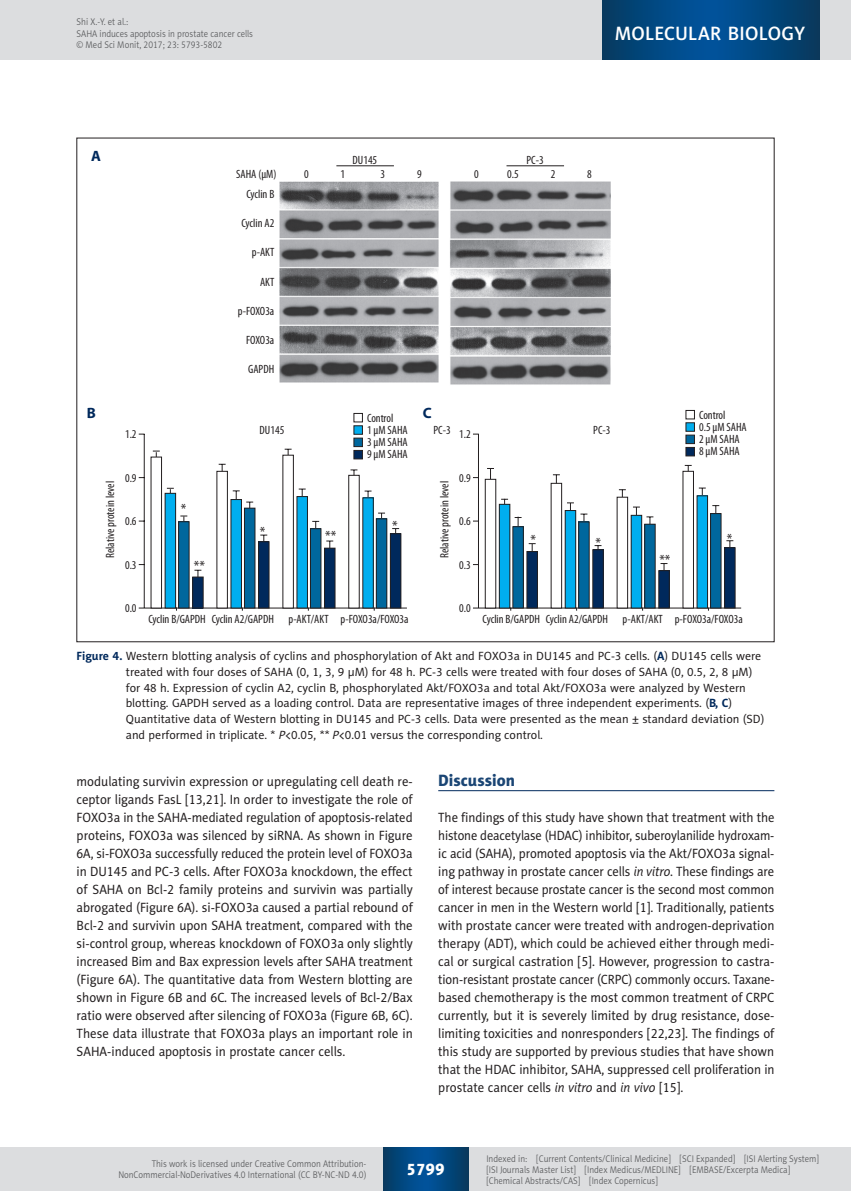
<style>
.page{position:relative;width:851px;height:1191px;background:#fff}
.page>*{position:absolute;margin:0;border:0;box-sizing:border-box;transform-origin:0 0}
.t1{font:19.5px "Naomi Sans EFN Medium";letter-spacing:.015em;color:#fff}
.MSM_Headline_1{font:16.5px "Naomi Sans EFN Heavy";color:#1a4574}
.t2{font:16.5px "Naomi Sans EFN Heavy";color:#fff}
.t3{font:condensed 15px "Myriad Pro";color:#231f20}
.t4{font:700 15px "Myriad Pro";color:#00295c}
.MSM_Body{font:13.5px/18px "Naomi Sans EFN";color:#231f20;text-align:justify;scale:.94 1}
.MSM_Body-2{font:13.5px/18px "Naomi Sans EFN";color:#231f20;text-align:justify;scale:.95 1}
.MSM_Rycina_tytul{font:12px/15.8px "Naomi Sans EFN";color:#231f20}
.t5{font:condensed 12px/12px "Myriad Pro";color:#231f20}
.t6{font:9.75px/11.2px "Naomi Sans EFN Light";color:#57585a;scale:.9 1}
.s1{font-weight:700;color:#00295c}
.s2{font-style:italic}
</style>
<div class="page">
<hr style="left:438px;top:790px;width:336px;height:1px;background:#00295c">
<img style="left:280px;top:181px;width:158px;height:201px">
<img style="left:450px;top:181px;width:160px;height:204px">
<hr style="left:336px;top:165px;width:58px;height:1px;background:#231f20">
<hr style="left:506px;top:165px;width:58px;height:1px;background:#231f20">
<div style="left:353px;top:438px;width:10px;height:9px;background:#00679d;border:1px solid #231f20"></div>
<div style="left:353px;top:425px;width:10px;height:9px;background:#00aeef;border:1px solid #231f20"></div>
<div style="left:353px;top:413px;width:10px;height:9px;background:#fff;border:1px solid #231f20"></div>
<div style="left:685px;top:447px;width:9px;height:9px;background:#00295c;border:1px solid #231f20"></div>
<div style="left:685px;top:435px;width:9px;height:9px;background:#00679d;border:1px solid #231f20"></div>
<svg style="left:685px;top:422px;width:9px;height:9px"></svg>
<div style="left:685px;top:410px;width:9px;height:9px;background:#fff;border:1px solid #231f20"></div>
<hr style="left:144px;top:434px;width:1px;height:173px;background:#231f20">
<hr style="left:139px;top:607px;width:268px;height:1px;background:#231f20">
<svg style="left:139px;top:450px;width:131px;height:161px"></svg>
<div style="left:216px;top:471px;width:12px;height:137px;background:#fff;border:1px solid #231f20"></div>
<svg style="left:282px;top:448px;width:119px;height:163px"></svg>
<div style="left:348px;top:475px;width:11px;height:133px;background:#fff;border:1px solid #231f20"></div>
<hr style="left:478px;top:434px;width:1px;height:173px;background:#231f20">
<hr style="left:473px;top:607px;width:268px;height:1px;background:#231f20">
<svg style="left:473px;top:468px;width:131px;height:143px"></svg>
<div style="left:550px;top:483px;width:12px;height:125px;background:#fff;border:1px solid #231f20"></div>
<svg style="left:616px;top:465px;width:119px;height:146px"></svg>
<div style="left:682px;top:471px;width:11px;height:137px;background:#fff"></div>
<div style="left:0;top:1148px;width:850px;height:43px;background:#dcdddf"></div>
<svg style="left:383px;top:1147px;width:85px;height:43px;background:#02477e"></svg>
<div style="left:0;top:0;width:850px;height:60px;background:#dcdddf"></div>
<svg style="left:602px;top:0;width:217px;height:60px;background:#02477e"></svg>
<p class="t6" style="left:77px;top:16px;width:197px">Shi X.-Y. et al.:<br>SAHA induces apoptosis in prostate cancer cells © Med Sci Monit, 2017; 23: 5793-5802</p>
<h1 class="t1" style="left:614px;top:22px;width:192px">MOLECULAR BIOLOGY</h1>
<p class="t4" style="left:91px;top:147px;width:11px">A</p>
<p class="t5" style="left:352px;top:154px;width:26px">DU145</p>
<p class="t5" style="left:236px;top:169px;width:42px">SAHA (μM)</p>
<p class="t5" style="left:304px;top:169px;width:6px">0</p>
<p class="t5" style="left:246px;top:188px;width:29px">Cyclin B</p>
<p class="t5" style="left:241px;top:217px;width:34px">Cyclin A2</p>
<p class="t5" style="left:252px;top:247px;width:24px">p-AKT</p>
<p class="t5" style="left:260px;top:276px;width:16px">AKT</p>
<p class="t5" style="left:238px;top:305px;width:38px">p-FOXO3a</p>
<p class="t5" style="left:246px;top:334px;width:30px">FOXO3a</p>
<p class="t5" style="left:248px;top:364px;width:28px">GAPDH</p>
<p class="t5" style="left:340px;top:169px;width:6px">1</p>
<p class="t5" style="left:380px;top:169px;width:6px">3</p>
<p class="t5" style="left:417px;top:169px;width:6px">9</p>
<p class="t5" style="left:526px;top:154px;width:19px">PC-3</p>
<p class="t5" style="left:474px;top:169px;width:6px">0</p>
<p class="t5" style="left:507px;top:169px;width:13px">0.5</p>
<p class="t5" style="left:550px;top:169px;width:6px">2</p>
<p class="t5" style="left:587px;top:169px;width:6px">8</p>
<p class="t4" style="left:87px;top:403px;width:11px">B</p>
<p class="t4" style="left:423px;top:403px;width:10px">C</p>
<p class="t5" style="left:367px;top:412px;width:42px">Control<br>1 μM SAHA<br>3 μM SAHA<br>9 μM SAHA</p>
<p class="t5" style="left:699px;top:409px;width:49px">Control<br>0.5 μM SAHA<br>2 μM SAHA<br>8 μM SAHA</p>
<p class="t5" style="left:259px;top:424px;width:26px">DU145</p>
<p class="t5" style="left:433px;top:424px;width:19px">PC-3</p>
<p class="t5" style="left:593px;top:424px;width:19px">PC-3</p>
<p class="t5" style="left:125px;top:428px;width:13px">1.2</p>
<p class="t5" style="left:125px;top:472px;width:13px">0.9</p>
<p class="t5" style="left:125px;top:515px;width:13px">0.6</p>
<p class="t5" style="left:125px;top:559px;width:13px">0.3</p>
<p class="t5" style="left:125px;top:602px;width:13px">0.0</p>
<p class="t5" style="left:459px;top:428px;width:13px">1.2</p>
<p class="t5" style="left:459px;top:472px;width:13px">0.9</p>
<p class="t5" style="left:459px;top:515px;width:13px">0.6</p>
<p class="t5" style="left:459px;top:559px;width:13px">0.3</p>
<p class="t5" style="left:459px;top:602px;width:13px">0.0</p>
<p class="t5" style="left:104px;top:558px;width:79px;rotate:-90deg">Relative protein level</p>
<p class="t5" style="left:438px;top:558px;width:79px;rotate:-90deg">Relative protein level</p>
<p class="t3" style="left:181px;top:500px;width:7px">*</p>
<p class="t3" style="left:392px;top:518px;width:7px">*</p>
<p class="t3" style="left:260px;top:524px;width:7px">*</p>
<p class="t3" style="left:325px;top:528px;width:13px">**</p>
<p class="t3" style="left:726px;top:531px;width:7px">*</p>
<p class="t3" style="left:530px;top:531px;width:7px">*</p>
<p class="t3" style="left:595px;top:535px;width:7px">*</p>
<p class="t3" style="left:659px;top:552px;width:13px">**</p>
<p class="t3" style="left:194px;top:557px;width:13px">**</p>
<p class="t5" style="left:148px;top:613px;width:127px">Cyclin B/GAPDH Cyclin A2/GAPDH</p>
<p class="t5" style="left:340px;top:613px;width:70px">p-FOXO3a/FOXO3a</p>
<p class="t5" style="left:288px;top:613px;width:42px">p-AKT/AKT</p>
<p class="t5" style="left:482px;top:613px;width:127px">Cyclin B/GAPDH Cyclin A2/GAPDH</p>
<p class="t5" style="left:674px;top:613px;width:70px">p-FOXO3a/FOXO3a</p>
<p class="t5" style="left:622px;top:613px;width:42px">p-AKT/AKT</p>
<p class="MSM_Rycina_tytul" style="left:126px;top:648px;width:640px;text-indent:-49px"><span class="s1">Figure 4.</span> Western blotting analysis of cyclins and phosphorylation of Akt and FOXO3a in DU145 and PC-3 cells. (<span class="s1">A</span>) DU145 cells were treated with four doses of SAHA (0, 1, 3, 9 μM) for 48 h. PC-3 cells were treated with four doses of SAHA (0, 0.5, 2, 8 μM) for 48 h. Expression of cyclin A2, cyclin B, phosphorylated Akt/FOXO3a and total Akt/FOXO3a were analyzed by Western blotting. GAPDH served as a loading control. Data are representative images of three independent experiments. (<span class="s1">B, C</span>)<br>Quantitative data of Western blotting in DU145 and PC-3 cells. Data were presented as the mean ± standard deviation (SD) and performed in triplicate. * <span class="s2">P</span>&lt;0.05, ** <span class="s2">P</span>&lt;0.01 versus the corresponding control.</p>
<p class="MSM_Body-2" style="left:77px;top:772px;width:355px">modulating survivin expression or upregulating cell death re&shy;ceptor ligands FasL [13,21]. In order to investigate the role of FOXO3a in the SAHA-mediated regulation of apoptosis-related proteins, FOXO3a was silenced by siRNA. As shown in Figure 6A, si-FOXO3a successfully reduced the protein level of FOXO3a in DU145 and PC-3 cells. After FOXO3a knockdown, the effect of SAHA on Bcl-2 family proteins and survivin was partially abrogated (Figure 6A). si-FOXO3a caused a partial rebound of Bcl-2 and survivin upon SAHA treatment, compared with the si-control group, whereas knockdown of FOXO3a only slightly increased Bim and Bax expression levels after SAHA treatment (Figure 6A). The quantitative data from Western blotting are shown in Figure 6B and 6C. The increased levels of Bcl-2/Bax ratio were observed after silencing of FOXO3a (Figure 6B, 6C).<br>These data illustrate that FOXO3a plays an important role in SAHA-induced apoptosis in prostate cancer cells.</p>
<p class="MSM_Headline_1" style="left:438px;top:770px;width:78px">Discussion</p>
<p class="MSM_Body" style="left:438px;top:808px;width:359px">The findings of this study have shown that treatment with the histone deacetylase (HDAC) inhibitor, suberoylanilide hydroxam&shy;ic acid (SAHA), promoted apoptosis via the Akt/FOXO3a signal&shy;ing pathway in prostate cancer cells <span class="s2">in vitro</span>. These findings are of interest because prostate cancer is the second most common cancer in men in the Western world [1]. Traditionally, patients with prostate cancer were treated with androgen-deprivation therapy (ADT), which could be achieved either through medi&shy;cal or surgical castration [5]. However, progression to castra&shy;tion-resistant prostate cancer (CRPC) commonly occurs. Taxane&shy;based chemotherapy is the most common treatment of CRPC currently, but it is severely limited by drug resistance, dose&shy;limiting toxicities and nonresponders [22,23]. The findings of this study are supported by previous studies that have shown that the HDAC inhibitor, SAHA, suppressed cell proliferation in prostate cancer cells <span class="s2">in vitro</span> and <span class="s2">in vivo</span> [15].</p>
<p class="t6" style="left:118px;top:1158px;width:277px;text-align:right">This work is licensed under Creative Common Attribution-<br>NonCommercial-NoDerivatives 4.0 International (CC BY-NC-ND 4.0)</p>
<p class="t2" style="left:406px;top:1159px;width:40px">5799</p>
<p class="t6" style="left:486px;top:1152px;width:371px">Indexed in: [Current Contents/Clinical Medicine] [SCI Expanded] [ISI Alerting System] [ISI Journals Master List] [Index Medicus/MEDLINE] [EMBASE/Excerpta Medica] [Chemical Abstracts/CAS] [Index Copernicus]</p>
</div>
